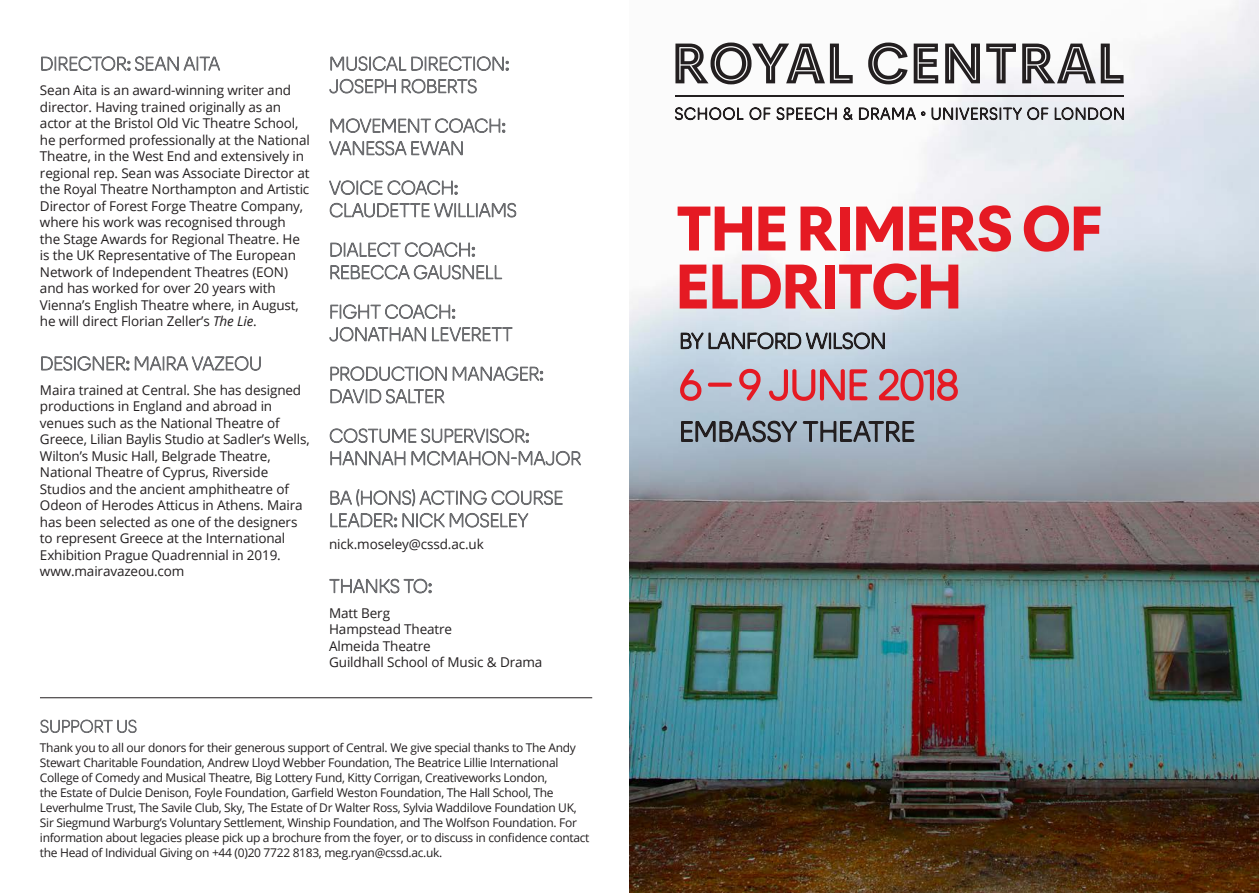
<style>
.page{position:relative;width:1259px;height:893px;background:#fff}
.page>*{position:absolute;margin:0;border:0;box-sizing:border-box;transform-origin:0 0}
.t1{font:65.85px/58.1px "Fogerty Solid";letter-spacing:-.04em;color:#e51a23}
.Bodytext{font:13.5px/16.5px "Open Sans";letter-spacing:-.01em;color:#231f20}
.Bodytext-2{font:12px/15px "Open Sans";letter-spacing:-.025em;color:#231f20}
.s1{font-style:italic}
</style>
<div class="page">
<img style="left:629px;top:0;width:630px;height:893px">
<svg style="left:41px;top:56px;width:179px;height:15px"></svg>
<svg style="left:41px;top:356px;width:220px;height:15px"></svg>
<svg style="left:329px;top:56px;width:180px;height:38px"></svg>
<svg style="left:329px;top:118px;width:177px;height:38px"></svg>
<svg style="left:329px;top:180px;width:188px;height:38px"></svg>
<svg style="left:330px;top:242px;width:173px;height:38px"></svg>
<svg style="left:329px;top:304px;width:184px;height:38px"></svg>
<svg style="left:330px;top:366px;width:214px;height:38px"></svg>
<svg style="left:329px;top:428px;width:252px;height:38px"></svg>
<svg style="left:330px;top:489px;width:233px;height:39px"></svg>
<svg style="left:329px;top:578px;width:103px;height:16px"></svg>
<svg style="left:40px;top:719px;width:97px;height:14px"></svg>
<hr style="left:40px;top:697px;width:552px;height:1px;background:#231f20">
<svg style="left:674px;top:100px;width:450px;height:27px"></svg>
<svg style="left:675px;top:43px;width:448px;height:41px"></svg>
<hr style="left:675px;top:96px;width:448px;height:1px;background:#231f20">
<svg style="left:676px;top:321px;width:284px;height:132px;background:#adacb8"></svg>
<p class="Bodytext" style="left:40px;top:82px;width:271px">Sean Aita is an award-winning writer and director. Having trained originally as an actor at the Bristol Old Vic Theatre School, he performed professionally at the National Theatre, in the West End and extensively in regional rep. Sean was Associate Director at the Royal Theatre Northampton and Artistic Director of Forest Forge Theatre Company, where his work was recognised through<br>the Stage Awards for Regional Theatre. He is the UK Representative of The European Network of Independent Theatres (EON) and has worked for over 20 years with Vienna’s English Theatre where, in August, he will direct Florian Zeller’s <span class="s1">The Lie</span>.</p>
<p class="Bodytext" style="left:40px;top:381px;width:271px">Maira trained at Central. She has designed productions in England and abroad in venues such as the National Theatre of Greece, Lilian Baylis Studio at Sadler’s Wells, Wilton’s Music Hall, Belgrade Theatre, National Theatre of Cyprus, Riverside Studios and the ancient amphitheatre of Odeon of Herodes Atticus in Athens. Maira has been selected as one of the designers to represent Greece at the International Exhibition Prague Quadrennial in 2019. www.mairavazeou.com</p>
<p class="Bodytext" style="left:329px;top:535px;width:156px">nick.moseley@cssd.ac.uk</p>
<p class="Bodytext" style="left:329px;top:604px;width:62px">Matt Berg</p>
<p class="Bodytext" style="left:329px;top:620px;width:124px">Hampstead Theatre</p>
<p class="Bodytext" style="left:329px;top:637px;width:103px">Almeida Theatre</p>
<p class="Bodytext" style="left:329px;top:653px;width:215px">Guildhall School of Music &amp; Drama</p>
<p class="Bodytext-2" style="left:40px;top:739px;width:551px">Thank you to all our donors for their generous support of Central. We give special thanks to The Andy Stewart Charitable Foundation, Andrew Lloyd Webber Foundation, The Beatrice Lillie International College of Comedy and Musical Theatre, Big Lottery Fund, Kitty Corrigan, Creativeworks London,<br>the Estate of Dulcie Denison, Foyle Foundation, Garfield Weston Foundation, The Hall School, The Leverhulme Trust, The Savile Club, Sky, The Estate of Dr Walter Ross, Sylvia Waddilove Foundation UK, Sir Siegmund Warburg’s Voluntary Settlement, Winship Foundation, and The Wolfson Foundation. For information about legacies please pick up a brochure from the foyer, or to discuss in confidence contact the Head of Individual Giving on +44 (0)20 7722 8183, meg.ryan@cssd.ac.uk.</p>
<p class="t1" style="left:675px;top:199px;width:430px">THE RIMERS OF<br>ELDRITCH</p>
</div>
